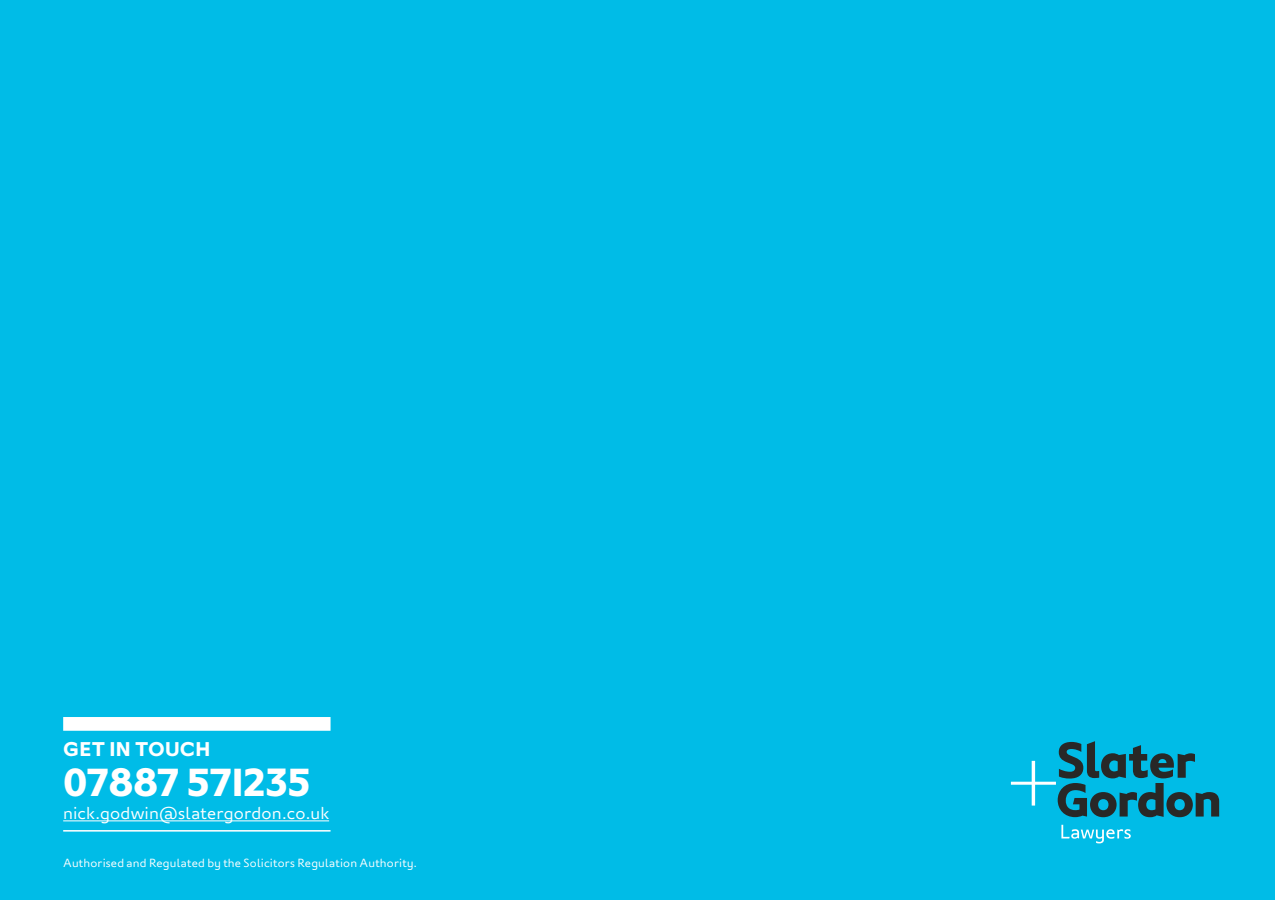
<style>
.page{position:relative;width:1275px;height:900px;background:#00bce7}
.page>*{position:absolute;margin:0;border:0;box-sizing:border-box;transform-origin:0 0}
.t1{font:700 39px "London";color:#fff}
.t2{font:700 19.8px "London";letter-spacing:.01em;color:#fff}
.t3{font:300 17.25px "London";letter-spacing:.005em;color:#fff}
.t4{font:300 11.85px "London";letter-spacing:.015em;color:#fff}
</style>
<div class="page">
<svg style="left:1061px;top:825px;width:70px;height:18px"></svg>
<svg style="left:1011px;top:741px;width:208px;height:76px"></svg>
<div style="left:63px;top:717px;width:268px;height:14px;background:#fff"></div>
<hr style="left:63px;top:830px;width:268px;height:2px;background:#fff">
<hr style="left:63px;top:821px;width:266px;height:1px;background:#fff">
<h2 class="t2" style="left:63px;top:737px;width:149px">GET IN TOUCH</h2>
<h1 class="t1" style="left:63px;top:759px;width:248px">07887 571235</h1>
<h3 class="t3" style="left:63px;top:802px;width:267px">nick.godwin@slatergordon.co.uk</h3>
<p class="t4" style="left:63px;top:855px;width:356px">Authorised and Regulated by the Solicitors Regulation Authority.</p>
</div>
